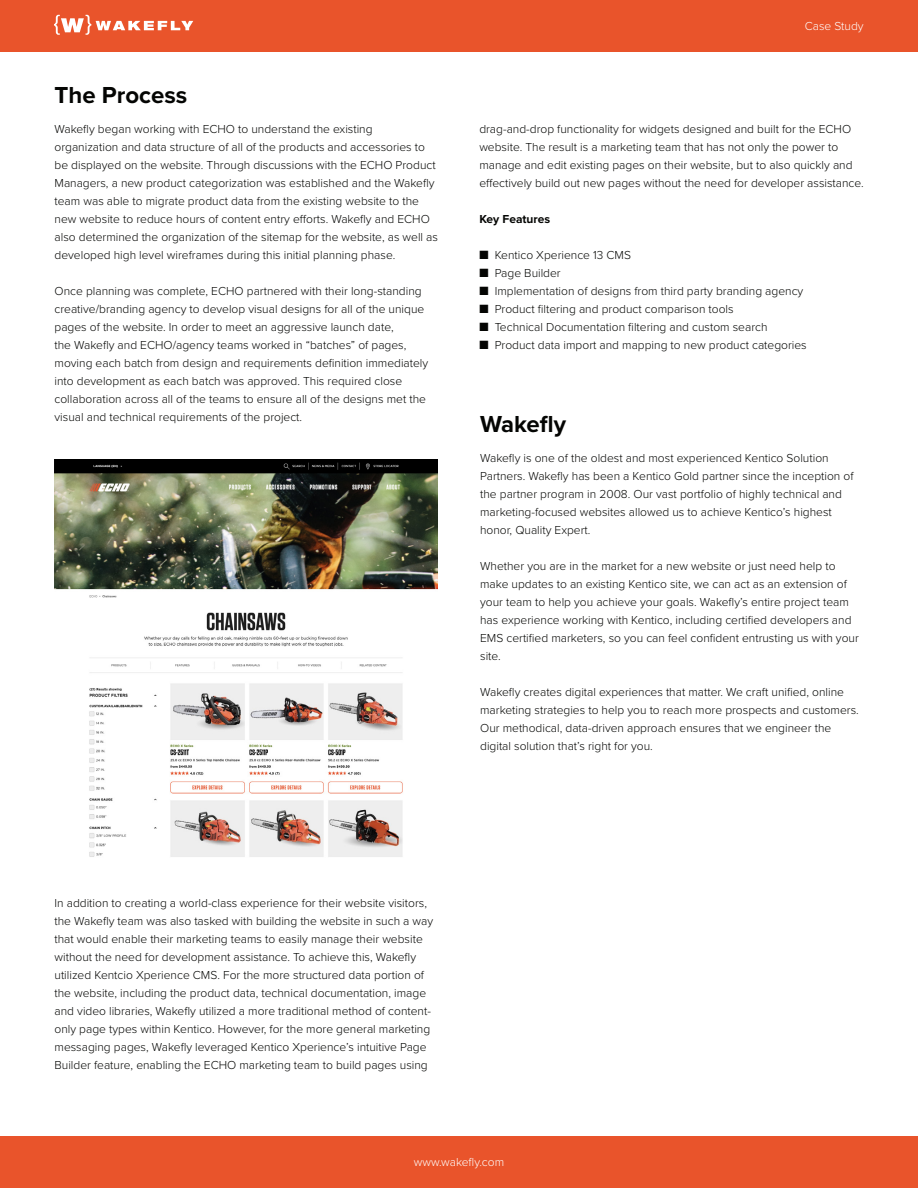
<style>
.page{position:relative;width:918px;height:1188px;background:#fff}
.page>*{position:absolute;margin:0;border:0;box-sizing:border-box;transform-origin:0 0}
.t1{font:700 24px "Proxima Nova";color:#040503}
.t2{font:300 12px/18px "Proxima Nova";color:#040503}
.t3{font:300 12px "Proxima Nova";color:#fff}
.t4{font:700 12px "Proxima Nova";color:#040503}
</style>
<div class="page">
<img style="left:54px;top:460px;width:383px;height:397px">
<div style="left:0;top:1136px;width:918px;height:52px;background:#e9542b"></div>
<div style="left:0;top:0;width:918px;height:52px;background:#e9542b"></div>
<svg style="left:54px;top:15px;width:139px;height:20px"></svg>
<p class="t1" style="left:55px;top:77px;width:134px">The Process</p>
<p class="t2" style="left:55px;top:119px;width:385px">Wakefly began working with ECHO to understand the existing organization and data structure of all of the products and accessories to be displayed on the website. Through discussions with the ECHO Product Managers, a new product categorization was established and the Wakefly team was able to migrate product data from the existing website to the new website to reduce hours of content entry efforts. Wakefly and ECHO also determined the organization of the sitemap for the website, as well as developed high level wireframes during this initial planning phase.</p>
<p class="t2" style="left:55px;top:281px;width:375px">Once planning was complete, ECHO partnered with their long-standing creative/branding agency to develop visual designs for all of the unique pages of the website. In order to meet an aggressive launch date,<br>the Wakefly and ECHO/agency teams worked in “batches” of pages, moving each batch from design and requirements definition immediately into development as each batch was approved. This required close collaboration across all of the teams to ensure all of the designs met the visual and technical requirements of the project.</p>
<p class="t3" style="left:805px;top:18px;width:60px">Case Study</p>
<p class="t2" style="left:479px;top:119px;width:386px">drag-and-drop functionality for widgets designed and built for the ECHO website. The result is a marketing team that has not only the power to manage and edit existing pages on their website, but to also quickly and effectively build out new pages without the need for developer assistance.</p>
<p class="t4" style="left:479px;top:210px;width:72px">Key Features</p>
<p class="t2" style="left:479px;top:245px;width:153px">■ Kentico Xperience 13 CMS</p>
<p class="t2" style="left:479px;top:263px;width:83px">■ Page Builder</p>
<p class="t2" style="left:479px;top:281px;width:326px">■ Implementation of designs from third party branding agency</p>
<p class="t2" style="left:479px;top:299px;width:256px">■ Product filtering and product comparison tools</p>
<p class="t2" style="left:479px;top:317px;width:290px">■ Technical Documentation filtering and custom search</p>
<p class="t2" style="left:479px;top:335px;width:329px">■ Product data import and mapping to new product categories</p>
<p class="t1" style="left:480px;top:406px;width:87px">Wakefly</p>
<p class="t2" style="left:480px;top:448px;width:375px">Wakefly is one of the oldest and most experienced Kentico Solution Partners. Wakefly has been a Kentico Gold partner since the inception of the partner program in 2008. Our vast portfolio of highly technical and marketing-focused websites allowed us to achieve Kentico’s highest honor, Quality Expert.</p>
<p class="t2" style="left:480px;top:556px;width:380px">Whether you are in the market for a new website or just need help to make updates to an existing Kentico site, we can act as an extension of your team to help you achieve your goals. Wakefly’s entire project team has experience working with Kentico, including certified developers and EMS certified marketers, so you can feel confident entrusting us with your site.</p>
<p class="t2" style="left:480px;top:682px;width:380px">Wakefly creates digital experiences that matter. We craft unified, online marketing strategies to help you to reach more prospects and customers.<br>Our methodical, data-driven approach ensures that we engineer the digital solution that’s right for you.</p>
<p class="t2" style="left:55px;top:893px;width:380px">In addition to creating a world-class experience for their website visitors, the Wakefly team was also tasked with building the website in such a way that would enable their marketing teams to easily manage their website without the need for development assistance. To achieve this, Wakefly utilized Kentcio Xperience CMS. For the more structured data portion of the website, including the product data, technical documentation, image and video libraries, Wakefly utilized a more traditional method of content&shy;only page types within Kentico. However, for the more general marketing messaging pages, Wakefly leveraged Kentico Xperience’s intuitive Page Builder feature, enabling the ECHO marketing team to build pages using</p>
<p class="t3" style="left:414px;top:1154px;width:92px">www.wakefly.com</p>
</div>
